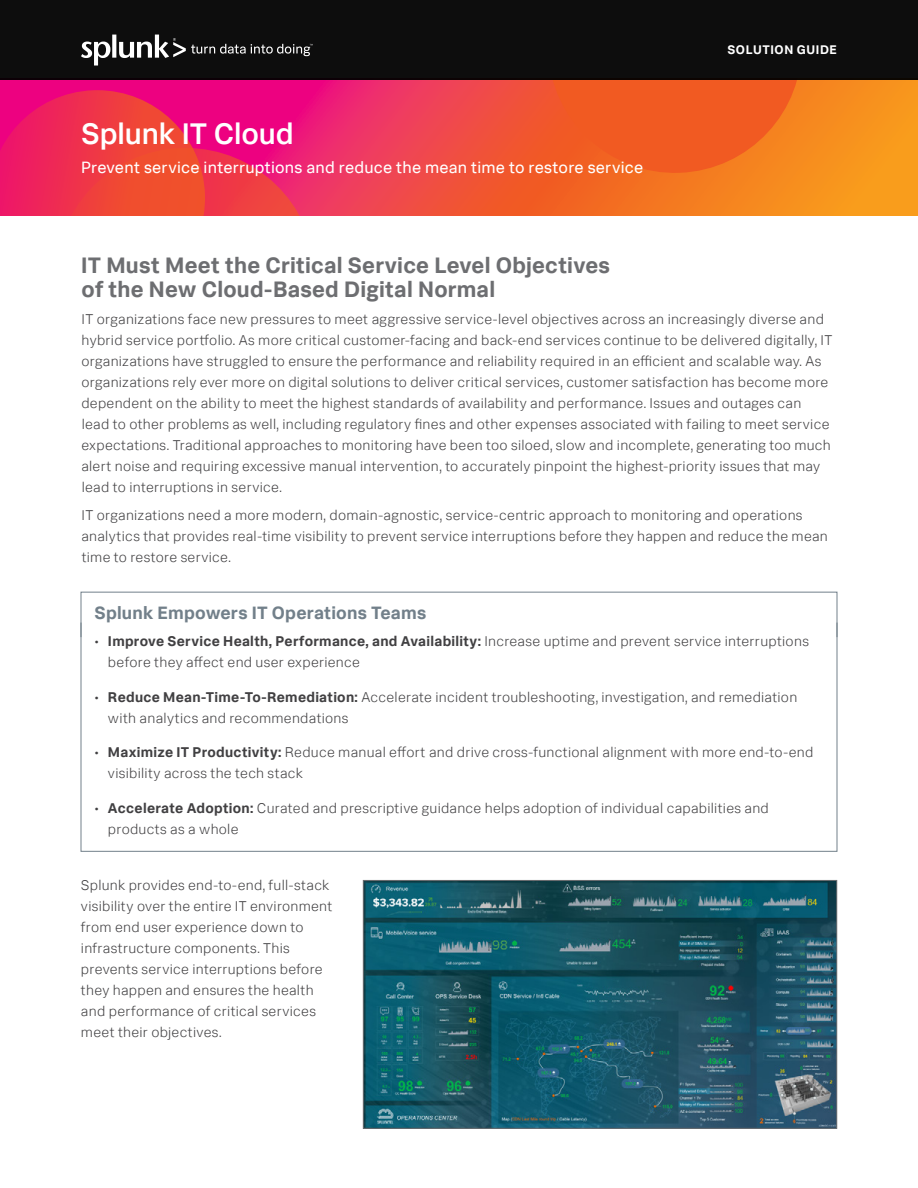
<style>
.page{position:relative;width:918px;height:1188px;background:#fff}
.page>*{position:absolute;margin:0;border:0;box-sizing:border-box;transform-origin:0 0}
.t1{font:500 30px "Splunk Data Sans Pro";letter-spacing:-.005em;color:#fff}
.t2{font:700 22.5px/24px "Splunk Data Sans Pro";letter-spacing:.01em;color:#6d6e71}
.t3{font:700 18px "Splunk Data Sans Pro";letter-spacing:.01em;color:#72808a}
.t4{font:16.5px "Splunk Data Sans Pro";letter-spacing:.01em;color:#fff}
.t5{font:300 14.25px/21px "Splunk Data Sans Pro";letter-spacing:.02em;color:#414042}
.t6{font:700 12.6px "Splunk Data Sans Pro";letter-spacing:.05em;color:#fff}
.s1{font-weight:700}
</style>
<div class="page">
<svg style="left:0;top:80px;width:918px;height:136px;background:#f25d3c"></svg>
<svg style="left:546px;top:80px;width:258px;height:95px;background:#f16022"></svg>
<svg style="left:0;top:90px;width:315px;height:126px;background:#ee2758"></svg>
<div style="left:0;top:0;width:918px;height:80px;background:#0d0d0d"></div>
<svg style="left:81px;top:35px;width:232px;height:31px"></svg>
<div style="left:81px;top:592px;width:756px;height:46px;border:1px solid #72808a"></div>
<div style="left:81px;top:622px;width:756px;height:230px;border:1px solid #72808a"></div>
<img style="left:365px;top:882px;width:470px;height:245px">
<div style="left:363px;top:880px;width:474px;height:249px;border:1px solid #6d6e71"></div>
<h1 class="t1" style="left:81px;top:115px;width:214px">Splunk IT Cloud</h1>
<p class="t4" style="left:81px;top:158px;width:564px">Prevent service interruptions and reduce the mean time to restore service</p>
<p class="t6" style="left:728px;top:42px;width:111px">SOLUTION GUIDE</p>
<h2 class="t2" style="left:81px;top:252px;width:530px">IT Must Meet the Critical Service Level Objectives of the New Cloud-Based Digital Normal</h2>
<p class="t5" style="left:81px;top:309px;width:752px">IT organizations face new pressures to meet aggressive service-level objectives across an increasingly diverse and hybrid service portfolio. As more critical customer-facing and back-end services continue to be delivered digitally, IT organizations have struggled to ensure the performance and reliability required in an efficient and scalable way. As organizations rely ever more on digital solutions to deliver critical services, customer satisfaction has become more dependent on the ability to meet the highest standards of availability and performance. Issues and outages can lead to other problems as well, including regulatory fines and other expenses associated with failing to meet service expectations. Traditional approaches to monitoring have been too siloed, slow and incomplete, generating too much alert noise and requiring excessive manual intervention, to accurately pinpoint the highest-priority issues that may lead to interruptions in service.</p>
<p class="t5" style="left:81px;top:505px;width:748px">IT organizations need a more modern, domain-agnostic, service-centric approach to monitoring and operations analytics that provides real-time visibility to prevent service interruptions before they happen and reduce the mean time to restore service.</p>
<p class="t3" style="left:94px;top:601px;width:333px">Splunk Empowers IT Operations Teams</p>
<p class="t5" style="left:108px;top:631px;width:702px;text-indent:-13px">• <span class="s1">Improve Service Health, Performance, and Availability:</span> Increase uptime and prevent service interruptions before they affect end user experience</p>
<p class="t5" style="left:108px;top:686px;width:691px;text-indent:-13px">• <span class="s1">Reduce Mean-Time-To-Remediation:</span> Accelerate incident troubleshooting, investigation, and remediation with analytics and recommendations</p>
<p class="t5" style="left:108px;top:742px;width:707px;text-indent:-13px">• <span class="s1">Maximize IT Productivity:</span> Reduce manual effort and drive cross-functional alignment with more end-to-end visibility across the tech stack</p>
<p class="t5" style="left:108px;top:797px;width:662px;text-indent:-13px">• <span class="s1">Accelerate Adoption:</span> Curated and prescriptive guidance helps adoption of individual capabilities and products as a whole</p>
<p class="t5" style="left:81px;top:875px;width:253px">Splunk provides end-to-end, full-stack visibility over the entire IT environment from end user experience down to infrastructure components. This prevents service interruptions before they happen and ensures the health and performance of critical services meet their objectives.</p>
</div>
